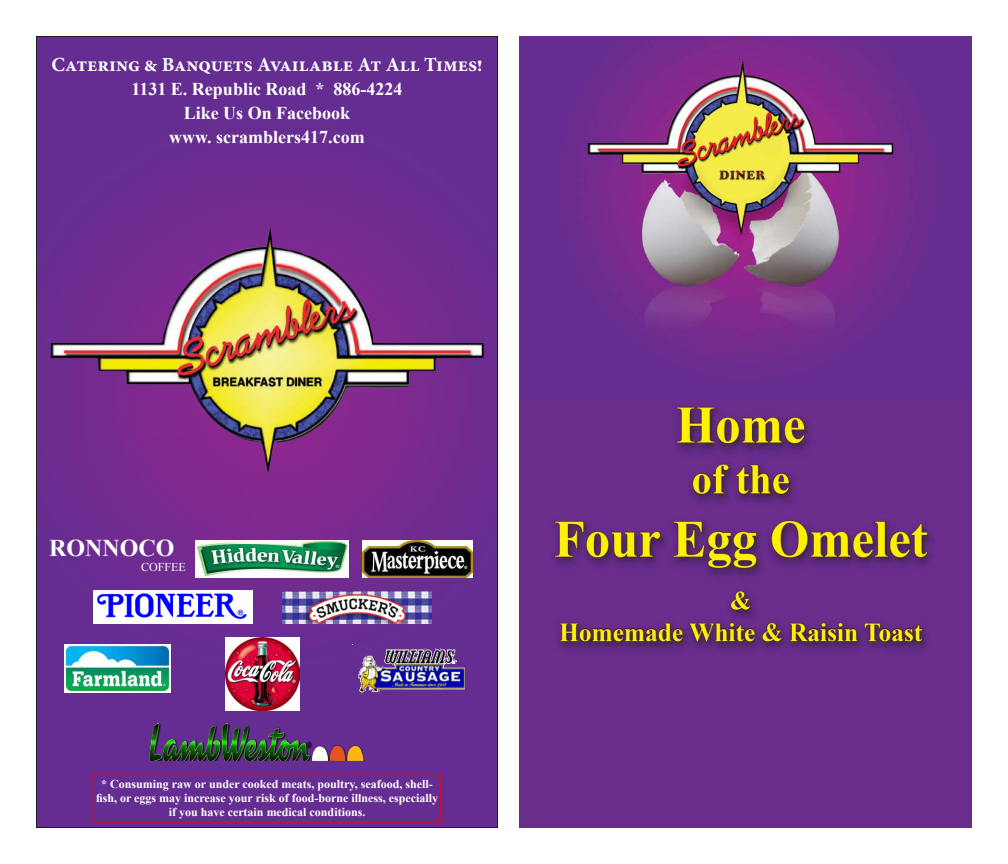
<style>
.page{position:relative;width:1008px;height:864px;background:#fff}
.page>*{position:absolute;margin:0;border:0;box-sizing:border-box;transform-origin:0 0}
.t1{font:700 24px "Times New Roman";color:#fff}
.t2{font:700 20px "Minion Pro";color:#fff}
.t3{font:700 18px "Times New Roman";color:#fff}
.t4{font:700 12px/14.4px "Times New Roman";color:#fff;text-align:center}
.t5{font:12px "Times New Roman";color:#fff}
</style>
<div class="page">
<img style="left:38px;top:38px;width:458px;height:788px">
<img style="left:519px;top:36px;width:453px;height:792px">
<img style="left:226px;top:637px;width:74px;height:74px">
<img style="left:353px;top:645px;width:119px;height:48px">
<img style="left:94px;top:590px;width:159px;height:34px">
<img style="left:64px;top:645px;width:107px;height:48px">
<img style="left:196px;top:540px;width:152px;height:37px">
<img style="left:363px;top:540px;width:109px;height:37px">
<img style="left:282px;top:592px;width:149px;height:32px">
<div style="left:93px;top:773px;width:348px;height:49px;border:1px solid #f00"></div>
<img style="left:149px;top:723px;width:214px;height:38px">
<img style="left:49px;top:225px;width:436px;height:253px">
<p class="t2" style="left:51px;top:50px;width:433px">Catering &amp; Banquets Available At All Times!</p>
<p class="t3" style="left:131px;top:76px;width:273px">1131 E. Republic Road * 886-4224</p>
<p class="t3" style="left:184px;top:100px;width:168px">Like Us On Facebook</p>
<p class="t3" style="left:169px;top:124px;width:197px">www. scramblers417.com</p>
<p class="t1" style="left:49px;top:532px;width:127px">RONNOCO</p>
<p class="t5" style="left:141px;top:559px;width:46px">COFFEE</p>
<p class="t4" style="left:96px;top:776px;width:344px">* Consuming raw or under cooked meats, poultry, seafood, shell&shy;fish, or eggs may increase your risk of food-borne illness, especially if you have certain medical conditions.</p>
</div>
